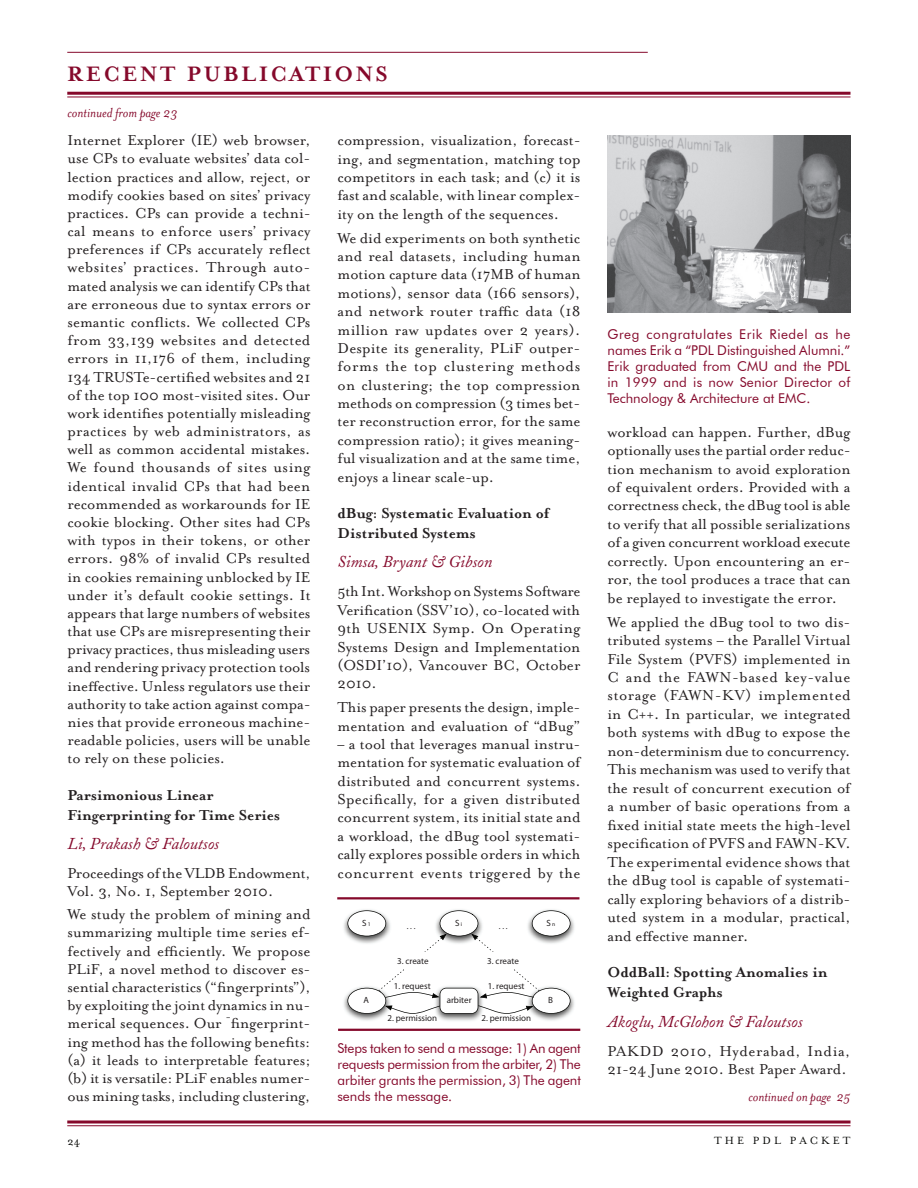
<style>
.page{position:relative;width:918px;height:1188px;background:#fff}
.page>*{position:absolute;margin:0;border:0;box-sizing:border-box;transform-origin:0 0}
.t1{font:700 24px "Mrs Eaves";letter-spacing:.095em;color:#85092b}
.t2{font:16.5px/18.5px "Mrs Eaves Roman";color:#231f20;text-align:justify}
.t3{font:700 16.5px/20.2px "Mrs Eaves";color:#231f20}
.t4{font:italic 16.5px "Adobe Caslon";color:#85092b}
.t5{font:italic 15px "Mrs Eaves";color:#85092b}
.t6{font:13.5px/16.2px "Futura BT";color:#85092b;text-align:justify}
.t7{font:12px "Mrs Eaves Roman";color:#040503}
.t8{font:12px "Mrs Eaves Roman";color:#040503}
.t9{font:9px "Helvetica";color:#231f20}
.t10{font:8.4px "Helvetica";color:#231f20}
.s1{font-size:5.7px}
</style>
<div class="page">
<svg style="left:67px;top:1120px;width:784px;height:4px;background:#a3465f"></svg>
<hr style="left:67px;top:1125px;width:784px;height:1px;background:#85092b">
<hr style="left:67px;top:92px;width:784px;height:3px;background:#85092b">
<hr style="left:67px;top:97px;width:784px;height:1px;background:#85092b">
<img style="left:608px;top:135px;width:242px;height:177px">
<hr style="left:67px;top:52px;width:581px;height:1px;background:#85092b">
<hr style="left:337px;top:897px;width:242px;height:2px;background:#85092b">
<hr style="left:338px;top:1029px;width:242px;height:2px;background:#85092b">
<img style="left:344px;top:919px;width:2px;height:15px">
<img style="left:572px;top:919px;width:2px;height:15px">
<img style="left:437px;top:1015px;width:44px;height:6px">
<img style="left:344px;top:996px;width:40px;height:25px">
<img style="left:534px;top:996px;width:40px;height:25px">
<svg style="left:346px;top:909px;width:226px;height:106px"></svg>
<h1 class="t1" style="left:67px;top:60px;width:322px">recent publications</h1>
<p class="t5" style="left:68px;top:105px;width:111px">continued from page 23</p>
<p class="t2" style="left:68px;top:131px;width:245px">Internet Explorer (IE) web browser, use CPs to evaluate websites’ data col&shy;lection practices and allow, reject, or modify cookies based on sites’ privacy practices. CPs can provide a techni&shy;cal means to enforce users’ privacy preferences if CPs accurately reflect websites’ practices. Through auto&shy;mated analysis we can identify CPs that are erroneous due to syntax errors or semantic conflicts. We collected CPs from 33,139 websites and detected errors in 11,176 of them, including 134 TRUSTe-certified websites and 21 of the top 100 most-visited sites. Our work identifies potentially misleading practices by web administrators, as well as common accidental mistakes.<br>We found thousands of sites using identical invalid CPs that had been recommended as workarounds for IE cookie blocking. Other sites had CPs with typos in their tokens, or other errors. 98% of invalid CPs resulted in cookies remaining unblocked by IE under it’s default cookie settings. It appears that large numbers of websites that use CPs are misrepresenting their privacy practices, thus misleading users and rendering privacy protection tools ineffective. Unless regulators use their authority to take action against compa&shy;nies that provide erroneous machine&shy;readable policies, users will be unable to rely on these policies.</p>
<p class="t3" style="left:68px;top:785px;width:214px">Parsimonious Linear<br>Fingerprinting for Time Series</p>
<p class="t4" style="left:68px;top:834px;width:153px">Li, Prakash &amp; Faloutsos</p>
<p class="t2" style="left:68px;top:864px;width:245px">Proceedings of the VLDB Endowment,<br>Vol. 3, No. 1, September 2010.</p>
<p class="t2" style="left:68px;top:906px;width:245px">We study the problem of mining and summarizing multiple time series ef&shy;fectively and efficiently. We propose PLiF, a novel method to discover es&shy;sential characteristics (“fingerprints”), by exploiting the joint dynamics in nu&shy;merical sequences. Our ¯fingerprint&shy;ing method has the following benefits: (a) it leads to interpretable features; (b) it is versatile: PLiF enables numer&shy;ous mining tasks, including clustering,</p>
<p class="t2" style="left:338px;top:131px;width:245px">compression, visualization, forecast&shy;ing, and segmentation, matching top competitors in each task; and (c) it is fast and scalable, with linear complex&shy;ity on the length of the sequences.</p>
<p class="t2" style="left:338px;top:229px;width:245px">We did experiments on both synthetic and real datasets, including human motion capture data (17MB of human motions), sensor data (166 sensors), and network router traffic data (18 million raw updates over 2 years).<br>Despite its generality, PLiF outper&shy;forms the top clustering methods on clustering; the top compression methods on compression (3 times bet&shy;ter reconstruction error, for the same compression ratio); it gives meaning&shy;ful visualization and at the same time, enjoys a linear scale-up.</p>
<p class="t3" style="left:338px;top:503px;width:213px">dBug: Systematic Evaluation of<br>Distributed Systems</p>
<p class="t4" style="left:338px;top:553px;width:156px">Simsa, Bryant &amp; Gibson</p>
<p class="t2" style="left:338px;top:583px;width:244px">5th Int. Workshop on Systems Software Verification (SSV’10), co-located with 9th USENIX Symp. On Operating Systems Design and Implementation (OSDI’10), Vancouver BC, October 2010.</p>
<p class="t2" style="left:338px;top:698px;width:244px">This paper presents the design, imple&shy;mentation and evaluation of “dBug”</p>
<p class="t2" style="left:338px;top:735px;width:245px">– a tool that leverages manual instru&shy;mentation for systematic evaluation of distributed and concurrent systems.<br>Specifically, for a given distributed concurrent system, its initial state and a workload, the dBug tool systemati&shy;cally explores possible orders in which concurrent events triggered by the</p>
<p class="t9" style="left:362px;top:917px;width:10px">S<span class="s1">1</span></p>
<p class="t9" style="left:455px;top:917px;width:8px">S<span class="s1">i</span></p>
<p class="t9" style="left:546px;top:917px;width:10px">S<span class="s1">n</span></p>
<p class="t10" style="left:407px;top:921px;width:10px">. . .</p>
<p class="t10" style="left:499px;top:921px;width:10px">. . .</p>
<p class="t9" style="left:397px;top:955px;width:33px">3. create</p>
<p class="t9" style="left:487px;top:955px;width:33px">3. create</p>
<p class="t9" style="left:488px;top:981px;width:38px">1. request</p>
<p class="t9" style="left:481px;top:1013px;width:51px">2. permission</p>
<p class="t6" style="left:338px;top:1040px;width:245px">Steps taken to send a message: 1) An agent requests permission from the arbiter, 2) The arbiter grants the permission, 3) The agent sends the message.</p>
<p class="t9" style="left:394px;top:981px;width:38px">1. request</p>
<p class="t9" style="left:364px;top:995px;width:7px">A</p>
<p class="t9" style="left:447px;top:995px;width:26px">arbiter</p>
<p class="t9" style="left:548px;top:995px;width:6px">B</p>
<p class="t9" style="left:387px;top:1013px;width:51px">2. permission</p>
<p class="t6" style="left:608px;top:326px;width:244px">Greg congratulates Erik Riedel as he names Erik a “PDL Distinguished Alumni.” Erik graduated from CMU and the PDL in 1999 and is now Senior Director of Technology &amp; Architecture at EMC.</p>
<p class="t2" style="left:608px;top:423px;width:245px">workload can happen. Further, dBug optionally uses the partial order reduc&shy;tion mechanism to avoid exploration of equivalent orders. Provided with a correctness check, the dBug tool is able to verify that all possible serializations of a given concurrent workload execute correctly. Upon encountering an er&shy;ror, the tool produces a trace that can be replayed to investigate the error.</p>
<p class="t2" style="left:608px;top:613px;width:245px">We applied the dBug tool to two dis&shy;tributed systems – the Parallel Virtual File System (PVFS) implemented in C and the FAWN-based key-value storage (FAWN-KV) implemented in C++. In particular, we integrated both systems with dBug to expose the non-determinism due to concurrency.<br>This mechanism was used to verify that the result of concurrent execution of a number of basic operations from a fixed initial state meets the high-level specification of PVFS and FAWN-KV.<br>The experimental evidence shows that the dBug tool is capable of systemati&shy;cally exploring behaviors of a distrib&shy;uted system in a modular, practical, and effective manner.</p>
<p class="t3" style="left:608px;top:962px;width:221px">OddBall: Spotting Anomalies in<br>Weighted Graphs</p>
<p class="t4" style="left:608px;top:1012px;width:197px">Akoglu, McGlohon &amp; Faloutsos</p>
<p class="t2" style="left:608px;top:1042px;width:244px">PAKDD 2010, Hyderabad, India,<br>21-24 June 2010. Best Paper Award.</p>
<p class="t5" style="left:748px;top:1089px;width:104px">continued on page 25</p>
<p class="t8" style="left:68px;top:1135px;width:14px">24</p>
<p class="t7" style="left:714px;top:1134px;width:11px">the</p>
<p class="t7" style="left:753px;top:1134px;width:11px">pdl</p>
<p class="t7" style="left:790px;top:1134px;width:10px">pac</p>
<p class="t7" style="left:821px;top:1134px;width:22px">ket</p>
</div>
